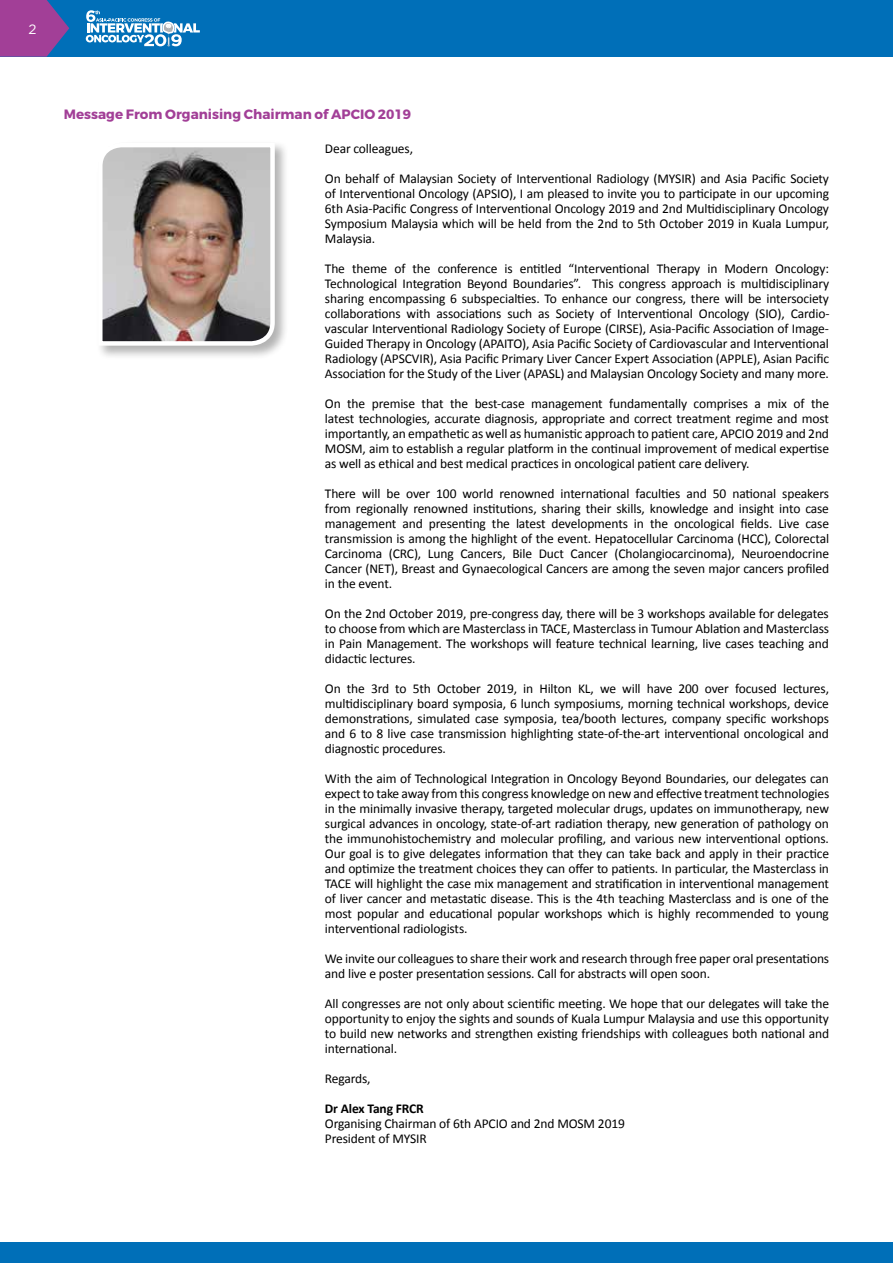
<style>
.page{position:relative;width:893px;height:1263px;background:#fff}
.page>*{position:absolute;margin:0;border:0;box-sizing:border-box;transform-origin:0 0}
.t1{font:13.5px/15px "Calibri";letter-spacing:-.01em;color:#000;text-align:justify}
.t2{font:700 13.5px "Montserrat";color:#a23f97}
.t3{font:700 13.5px "Calibri";letter-spacing:-.01em;color:#000}
.t4{font:13.5px "Gotham";color:#fff}
</style>
<div class="page">
<div style="left:0;top:0;width:893px;height:57px;background:#006fb8"></div>
<div style="left:0;top:1242px;width:893px;height:21px;background:#006fb8"></div>
<svg style="left:0;top:0;width:69px;height:57px"></svg>
<svg style="left:86px;top:10px;width:114px;height:37px"></svg>
<div style="left:96px;top:141px;width:193px;height:219px;background:#000;opacity:.3"></div>
<svg style="left:96px;top:141px;width:181px;height:207px;background:#a79b95"></svg>
<p class="t4" style="left:28px;top:20px;width:10px">2</p>
<p class="t2" style="left:64px;top:103px;width:349px">Message From Organising Chairman of APCIO 2019</p>
<p class="t1" style="left:325px;top:142px;width:90px">Dear colleagues,</p>
<p class="t1" style="left:325px;top:172px;width:506px">On behalf of Malaysian Society of Interventional Radiology (MYSIR) and Asia Pacific Society of Interventional Oncology (APSIO), I am pleased to invite you to participate in our upcoming 6th Asia-Pacific Congress of Interventional Oncology 2019 and 2nd Multidisciplinary Oncology Symposium Malaysia which will be held from the 2nd to 5th October 2019 in Kuala Lumpur, Malaysia.</p>
<p class="t1" style="left:325px;top:262px;width:506px">The theme of the conference is entitled “Interventional Therapy in Modern Oncology:<br>Technological Integration Beyond Boundaries”. This congress approach is multidisciplinary sharing encompassing 6 subspecialties. To enhance our congress, there will be intersociety collaborations with associations such as Society of Interventional Oncology (SIO), Cardio&shy;vascular Interventional Radiology Society of Europe (CIRSE), Asia-Pacific Association of Image-Guided Therapy in Oncology (APAITO), Asia Pacific Society of Cardiovascular and Interventional Radiology (APSCVIR), Asia Pacific Primary Liver Cancer Expert Association (APPLE), Asian Pacific Association for the Study of the Liver (APASL) and Malaysian Oncology Society and many more.</p>
<p class="t1" style="left:325px;top:397px;width:506px">On the premise that the best-case management fundamentally comprises a mix of the latest technologies, accurate diagnosis, appropriate and correct treatment regime and most importantly, an empathetic as well as humanistic approach to patient care, APCIO 2019 and 2nd MOSM, aim to establish a regular platform in the continual improvement of medical expertise as well as ethical and best medical practices in oncological patient care delivery.</p>
<p class="t1" style="left:325px;top:487px;width:506px">There will be over 100 world renowned international faculties and 50 national speakers from regionally renowned institutions, sharing their skills, knowledge and insight into case management and presenting the latest developments in the oncological fields. Live case transmission is among the highlight of the event. Hepatocellular Carcinoma (HCC), Colorectal Carcinoma (CRC), Lung Cancers, Bile Duct Cancer (Cholangiocarcinoma), Neuroendocrine Cancer (NET), Breast and Gynaecological Cancers are among the seven major cancers profiled in the event.</p>
<p class="t1" style="left:325px;top:607px;width:506px">On the 2nd October 2019, pre-congress day, there will be 3 workshops available for delegates to choose from which are Masterclass in TACE, Masterclass in Tumour Ablation and Masterclass in Pain Management. The workshops will feature technical learning, live cases teaching and didactic lectures.</p>
<p class="t1" style="left:325px;top:682px;width:506px">On the 3rd to 5th October 2019, in Hilton KL, we will have 200 over focused lectures, multidisciplinary board symposia, 6 lunch symposiums, morning technical workshops, device demonstrations, simulated case symposia, tea/booth lectures, company specific workshops and 6 to 8 live case transmission highlighting state-of-the-art interventional oncological and diagnostic procedures.</p>
<p class="t1" style="left:325px;top:772px;width:506px">With the aim of Technological Integration in Oncology Beyond Boundaries, our delegates can expect to take away from this congress knowledge on new and effective treatment technologies in the minimally invasive therapy, targeted molecular drugs, updates on immunotherapy, new surgical advances in oncology, state-of-art radiation therapy, new generation of pathology on the immunohistochemistry and molecular profiling, and various new interventional options.<br>Our goal is to give delegates information that they can take back and apply in their practice and optimize the treatment choices they can offer to patients. In particular, the Masterclass in TACE will highlight the case mix management and stratification in interventional management of liver cancer and metastatic disease. This is the 4th teaching Masterclass and is one of the most popular and educational popular workshops which is highly recommended to young interventional radiologists.</p>
<p class="t1" style="left:325px;top:952px;width:506px">We invite our colleagues to share their work and research through free paper oral presentations and live e poster presentation sessions. Call for abstracts will open soon.</p>
<p class="t1" style="left:325px;top:997px;width:506px">All congresses are not only about scientific meeting. We hope that our delegates will take the opportunity to enjoy the sights and sounds of Kuala Lumpur Malaysia and use this opportunity to build new networks and strengthen existing friendships with colleagues both national and international.</p>
<p class="t1" style="left:325px;top:1072px;width:47px">Regards,</p>
<p class="t3" style="left:325px;top:1103px;width:100px">Dr Alex Tang FRCR</p>
<p class="t1" style="left:325px;top:1117px;width:301px">Organising Chairman of 6th APCIO and 2nd MOSM 2019<br>President of MYSIR</p>
</div>
